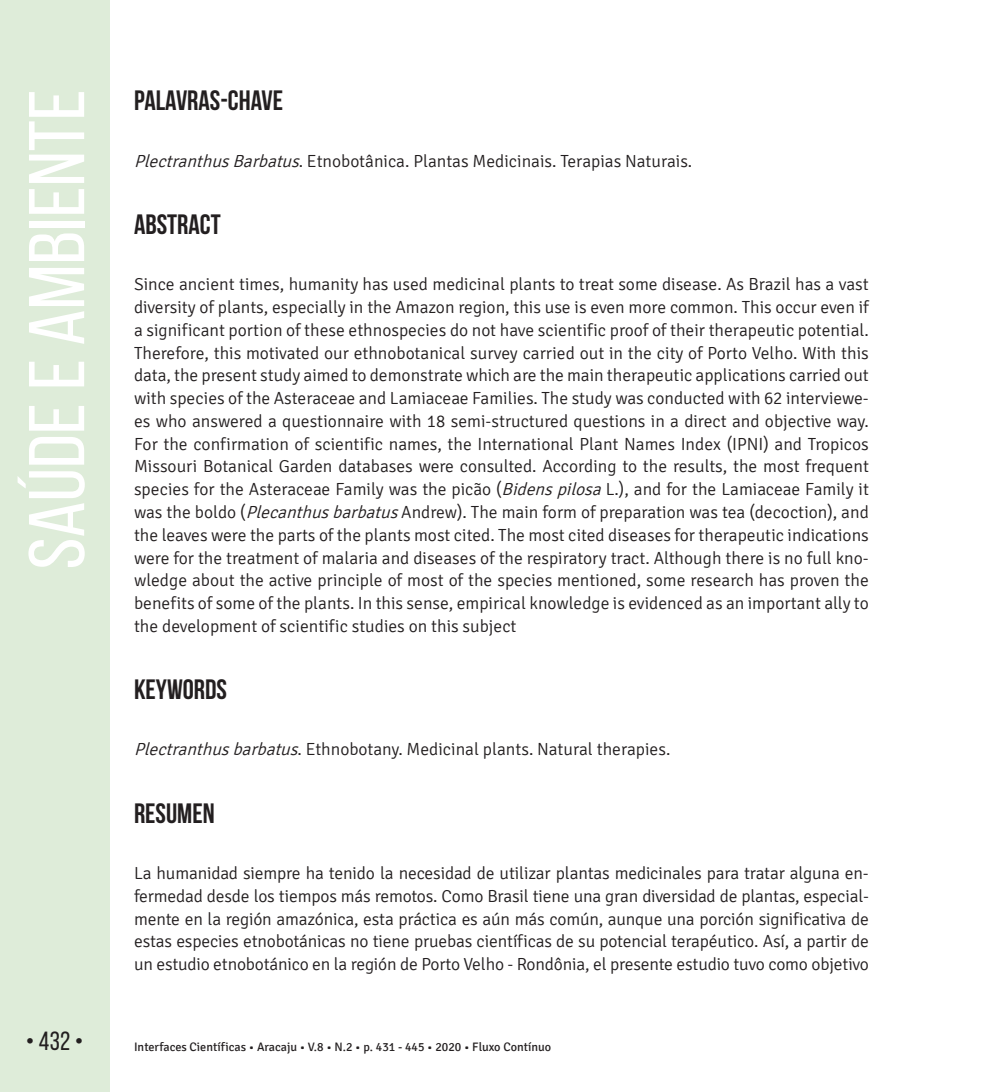
<style>
.page{position:relative;width:993px;height:1092px;background:#fff}
.page>*{position:absolute;margin:0;border:0;box-sizing:border-box;transform-origin:0 0}
.t1{font:78.75px "Bebas Neue";color:#fff;scale:1.09 1}
.t2{font:700 28px "Bebas Neue";color:#231f20}
.t3{font:26.25px "Bebas Neue";color:#231f20}
.t4{font:300 17.5px/22.8px "Signika";color:#231f20;text-align:justify}
.t5{font:12.25px "Signika";color:#231f20}
.s1{font-style:italic}
</style>
<div class="page">
<div style="left:0;top:0;width:109px;height:1091px;background:#deecd9"></div>
<h1 class="t1" style="left:14px;top:569px;width:442px;rotate:-90deg">Saúde e Ambiente</h1>
<h2 class="t2" style="left:134px;top:85px;width:150px">PALAVRAS-CHAVE</h2>
<p class="t4" style="left:134px;top:150px;width:559px"><span class="s1">PlectranthusBarbatus</span>. Etnobotânica. Plantas Medicinais. Terapias Naturais.</p>
<h2 class="t2" style="left:134px;top:209px;width:88px">ABSTRACT</h2>
<p class="t4" style="left:134px;top:273px;width:736px">Since ancient times, humanity has used medicinal plants to treat some disease. As Brazil has a vast diversity of plants, especially in the Amazon region, this use is even more common. This occur even if a significant portion of these ethnospecies do not have scientific proof of their therapeutic potential.<br>Therefore, this motivated our ethnobotanical survey carried out in the city of Porto Velho. With this data, the present study aimed to demonstrate which are the main therapeutic applications carried out with species of the Asteraceae and Lamiaceae Families. The study was conducted with 62 interviewe&shy;es who answered a questionnaire with 18 semi-structured questions in a direct and objective way.<br>For the confirmation of scientific names, the International Plant Names Index (IPNI) and Tropicos Missouri Botanical Garden databases were consulted. According to the results, the most frequent species for the Asteraceae Family was the picão (<span class="s1">Bidenspilosa</span>L.), and for the Lamiaceae Family it was the boldo (<span class="s1">Plecanthusbarbatus</span>Andrew). The main form of preparation was tea (decoction), and the leaves were the parts of the plants most cited. The most cited diseases for therapeutic indications were for the treatment of malaria and diseases of the respiratory tract. Although there is no full kno&shy;wledge about the active principle of most of the species mentioned, some research has proven the benefits of some of the plants. In this sense, empirical knowledge is evidenced as an important ally to the development of scientific studies on this subject</p>
<h2 class="t2" style="left:134px;top:674px;width:94px">KEYWORDS</h2>
<p class="t4" style="left:134px;top:738px;width:537px"><span class="s1">Plectranthusbarbatus</span>. Ethnobotany. Medicinal plants. Natural therapies.</p>
<h2 class="t2" style="left:134px;top:797px;width:82px">RESUMEN</h2>
<p class="t4" style="left:134px;top:862px;width:736px">La humanidad siempre ha tenido la necesidad de utilizar plantas medicinales para tratar alguna en&shy;fermedad desde los tiempos más remotos. Como Brasil tiene una gran diversidad de plantas, especial&shy;mente en la región amazónica, esta práctica es aún más común, aunque una porción significativa de estas especies etnobotánicas no tiene pruebas científicas de su potencial terapéutico. Así, a partir de un estudio etnobotánico en la región de Porto Velho - Rondônia, el presente estudio tuvo como objetivo</p>
<h3 class="t3" style="left:26px;top:1026px;width:59px">• 432 •</h3>
<p class="t5" style="left:134px;top:1040px;width:418px">Interfaces Científicas • Aracaju • V.8 • N.2 • p. 431 - 445 • 2020 • Fluxo Contínuo</p>
</div>
